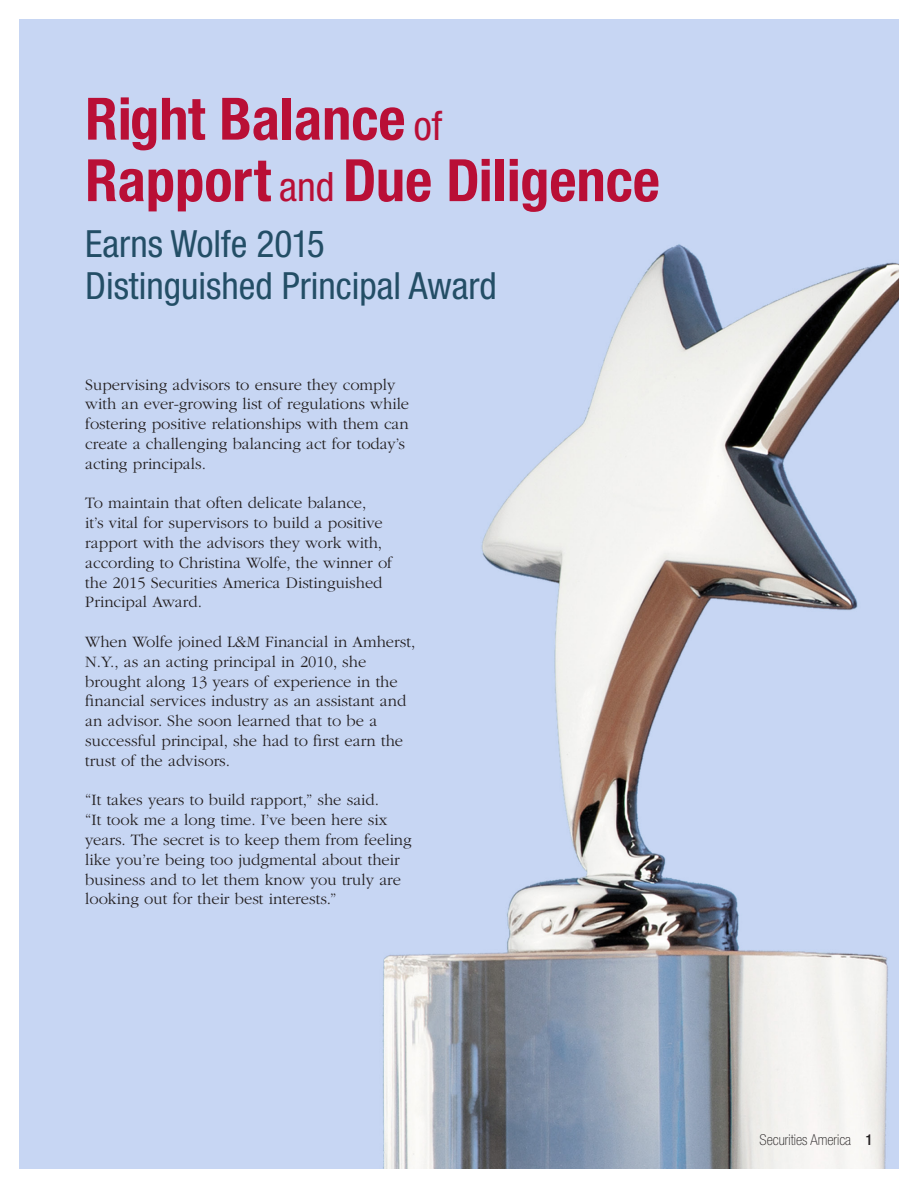
<style>
.page{position:relative;width:918px;height:1188px;background:#fff}
.page>*{position:absolute;margin:0;border:0;box-sizing:border-box;transform-origin:0 0}
.t1{font:700 condensed 58.5px "Helvetica Neue LT Std";color:#b90f36}
.t2{font:condensed 37.5px "Helvetica Neue LT Std";color:#234e66}
.t3{font:300 16.5px/19.8px "ITC Garamond Std";color:#231f20}
.t4{font:100 condensed 15px "Helvetica Neue LT Std";color:#231f20}
.s1{font-weight:400;font-size:40.5px}
.s2{font-weight:500}
</style>
<div class="page">
<img style="left:19px;top:19px;width:879px;height:1150px">
<p class="t1" style="left:85px;top:83px;width:359px">Right Balance <span class="s1">of</span></p>
<p class="t1" style="left:85px;top:145px;width:576px">Rapport <span class="s1">and</span> Due Diligence</p>
<p class="t2" style="left:85px;top:222px;width:241px">Earns Wolfe 2015</p>
<p class="t2" style="left:85px;top:264px;width:413px">Distinguished Principal Award</p>
<p class="t3" style="left:85px;top:375px;width:312px">Supervising advisors to ensure they comply</p>
<p class="t3" style="left:85px;top:395px;width:326px">with an ever-growing list of regulations while fostering positive relationships with them can create a challenging balancing act for today’s acting principals.</p>
<p class="t3" style="left:85px;top:494px;width:308px">To maintain that often delicate balance,<br>it’s vital for supervisors to build a positive rapport with the advisors they work with, according to Christina Wolfe, the winner of the 2015 Securities America Distinguished Principal Award.</p>
<p class="t3" style="left:85px;top:632px;width:332px">When Wolfe joined L&amp;M Financial in Amherst, N.Y., as an acting principal in 2010, she brought along 13 years of experience in the financial services industry as an assistant and an advisor. She soon learned that to be a successful principal, she had to first earn the trust of the advisors.</p>
<p class="t3" style="left:85px;top:791px;width:328px">“It takes years to build rapport,” she said.<br>“It took me a long time. I’ve been here six years. The secret is to keep them from feeling like you’re being too judgmental about their business and to let them know you truly are looking out for their best interests.”</p>
<p class="t4" style="left:760px;top:1131px;width:114px">Securities America <span class="s2">1</span></p>
</div>
